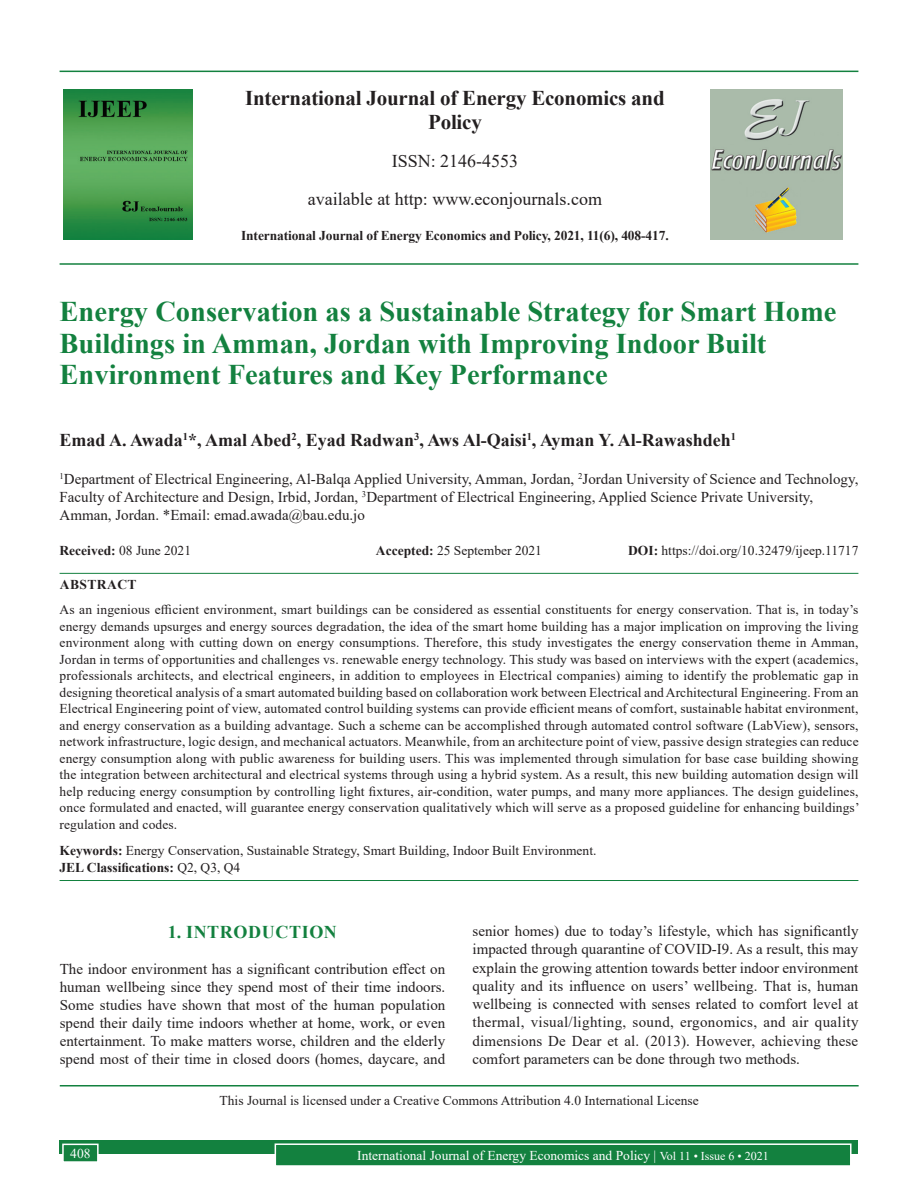
<style>
.page{position:relative;width:918px;height:1188px;background:#fff}
.page>*{position:absolute;margin:0;border:0;box-sizing:border-box;transform-origin:0 0}
.AT{font:700 28.5px/31.5px "Times New Roman";color:#13813f}
.JN{font:700 21px/24px "Times New Roman";letter-spacing:-.01em;color:#231f20;text-align:center}
.AU{font:700 18px "Times New Roman";color:#231f20}
.ISSN{font:18px "Times New Roman";color:#231f20}
.t1{font:700 18px "Times New Roman";letter-spacing:.035em;color:#13813f}
.TX{font:15px/18.3px "Times New Roman";color:#231f20;text-align:justify}
.AFF{font:15px/18px "Times New Roman";color:#231f20}
.ABS{font:13.5px/16.5px "Times New Roman";letter-spacing:.01em;color:#231f20;text-align:justify}
.KWD{font:13.5px/16.2px "Times New Roman";color:#231f20}
.HIS{font:13.5px "Times New Roman";color:#231f20}
.CCA{font:13.5px "Times New Roman";color:#231f20}
.Folio{font:13.5px "Times New Roman";color:#fff}
.JD{font:700 13.5px "Times New Roman";letter-spacing:-.01em;color:#231f20}
.ABSH{font:700 13.5px "Times New Roman";letter-spacing:.035em;color:#231f20}
.s1{font-weight:700}
.s2{font-size:12px}
</style>
<div class="page">
<hr style="left:60px;top:71px;width:798px;height:1px;background:#13813f">
<hr style="left:60px;top:263px;width:798px;height:2px;background:#13813f">
<img style="left:64px;top:89px;width:129px;height:151px">
<img style="left:711px;top:89px;width:132px;height:150px">
<div style="left:60px;top:1140px;width:798px;height:13px;background:#13813f"></div>
<div style="left:275px;top:1144px;width:576px;height:22px;background:#13813f"></div>
<div style="left:275px;top:1143px;width:577px;height:24px;border:2px solid #fff"></div>
<div style="left:63px;top:1144px;width:35px;height:18px;background:#13813f"></div>
<div style="left:62px;top:1144px;width:37px;height:19px;border:2px solid #fff"></div>
<hr style="left:60px;top:573px;width:798px;height:1px;background:#13813f">
<hr style="left:60px;top:880px;width:798px;height:1px;background:#13813f">
<hr style="left:60px;top:1085px;width:799px;height:2px;background:#13813f">
<p class="JN" style="left:245px;top:85px;width:421px">International Journal of Energy Economics and<br>Policy</p>
<p class="ISSN" style="left:392px;top:148px;width:128px">ISSN: 2146-4553</p>
<p class="ISSN" style="left:308px;top:186px;width:296px">available at http: www.econjournals.com</p>
<p class="JD" style="left:241px;top:226px;width:429px">International Journal of Energy Economics and Policy, 2021, 11(6), 408-417.</p>
<p class="AT" style="left:60px;top:295px;width:778px">Energy Conservation as a Sustainable Strategy for Smart Home<br>Buildings in Amman, Jordan with Improving Indoor Built<br>Environment Features and Key Performance</p>
<p class="AU" style="left:60px;top:427px;width:678px">Emad A. Awada<sup>1</sup>*, Amal Abed<sup>2</sup>, Eyad Radwan<sup>3</sup>, Aws Al-Qaisi<sup>1</sup>, Ayman Y. Al-Rawashdeh<sup>1</sup></p>
<p class="AFF" style="left:60px;top:470px;width:800px"><sup>1</sup>Department of Electrical Engineering, Al-Balqa Applied University, Amman, Jordan, <sup>2</sup>Jordan University of Science and Technology,<br>Faculty of Architecture and Design, Irbid, Jordan, <sup>3</sup>Department of Electrical Engineering, Applied Science Private University,<br>Amman, Jordan. *Email: emad.awada@bau.edu.jo</p>
<p class="HIS" style="left:60px;top:541px;width:133px"><span class="s1">Received:</span> 08 June 2021</p>
<p class="HIS" style="left:376px;top:541px;width:168px"><span class="s1">Accepted:</span> 25 September 2021</p>
<p class="HIS" style="left:628px;top:541px;width:232px"><span class="s1">DOI:</span> https://doi.org/10.32479/ijeep.11717</p>
<p class="ABSH" style="left:60px;top:575px;width:78px">ABSTRACT</p>
<p class="ABS" style="left:60px;top:601px;width:801px">As an ingenious efficient environment, smart buildings can be considered as essential constituents for energy conservation. That is, in today’s energy demands upsurges and energy sources degradation, the idea of the smart home building has a major implication on improving the living environment along with cutting down on energy consumptions. Therefore, this study investigates the energy conservation theme in Amman, Jordan in terms of opportunities and challenges vs. renewable energy technology. This study was based on interviews with the expert (academics, professionals architects, and electrical engineers, in addition to employees in Electrical companies) aiming to identify the problematic gap in designing theoretical analysis of a smart automated building based on collaboration work between Electrical and Architectural Engineering. From an Electrical Engineering point of view, automated control building systems can provide efficient means of comfort, sustainable habitat environment, and energy conservation as a building advantage. Such a scheme can be accomplished through automated control software (LabView), sensors, network infrastructure, logic design, and mechanical actuators. Meanwhile, from an architecture point of view, passive design strategies can reduce energy consumption along with public awareness for building users. This was implemented through simulation for base case building showing the integration between architectural and electrical systems through using a hybrid system. As a result, this new building automation design will help reducing energy consumption by controlling light fixtures, air-condition, water pumps, and many more appliances. The design guidelines, once formulated and enacted, will guarantee energy conservation qualitatively which will serve as a proposed guideline for enhancing buildings’ regulation and codes.</p>
<p class="KWD" style="left:60px;top:842px;width:538px"><span class="s1">Keywords:</span> Energy Conservation, Sustainable Strategy, Smart Building, Indoor Built Environment.<br><span class="s1">JEL Classifications:</span> Q2, Q3, Q4</p>
<p class="TX" style="left:472px;top:921px;width:388px">senior homes) due to today’s lifestyle, which has significantly impacted through quarantine of COVID-I9. As a result, this may explain the growing attention towards better indoor environment quality and its influence on users’ wellbeing. That is, human wellbeing is connected with senses related to comfort level at thermal, visual/lighting, sound, ergonomics, and air quality dimensions De Dear et al. (2013). However, achieving these comfort parameters can be done through two methods.</p>
<p class="CCA" style="left:220px;top:1090px;width:481px">This Journal is licensed under a Creative Commons Attribution 4.0 International License</p>
<h1 class="t1" style="left:168px;top:919px;width:171px">1. INTRODUCTION</h1>
<p class="TX" style="left:60px;top:959px;width:387px">The indoor environment has a significant contribution effect on human wellbeing since they spend most of their time indoors.<br>Some studies have shown that most of the human population spend their daily time indoors whether at home, work, or even entertainment. To make matters worse, children and the elderly spend most of their time in closed doors (homes, daycare, and</p>
<p class="Folio" style="left:70px;top:1144px;width:22px">408</p>
<p class="Folio" style="left:357px;top:1146px;width:413px">International Journal of Energy Economics and Policy | <span class="s2">Vol 11 • Issue 6 • 2021</span></p>
</div>
